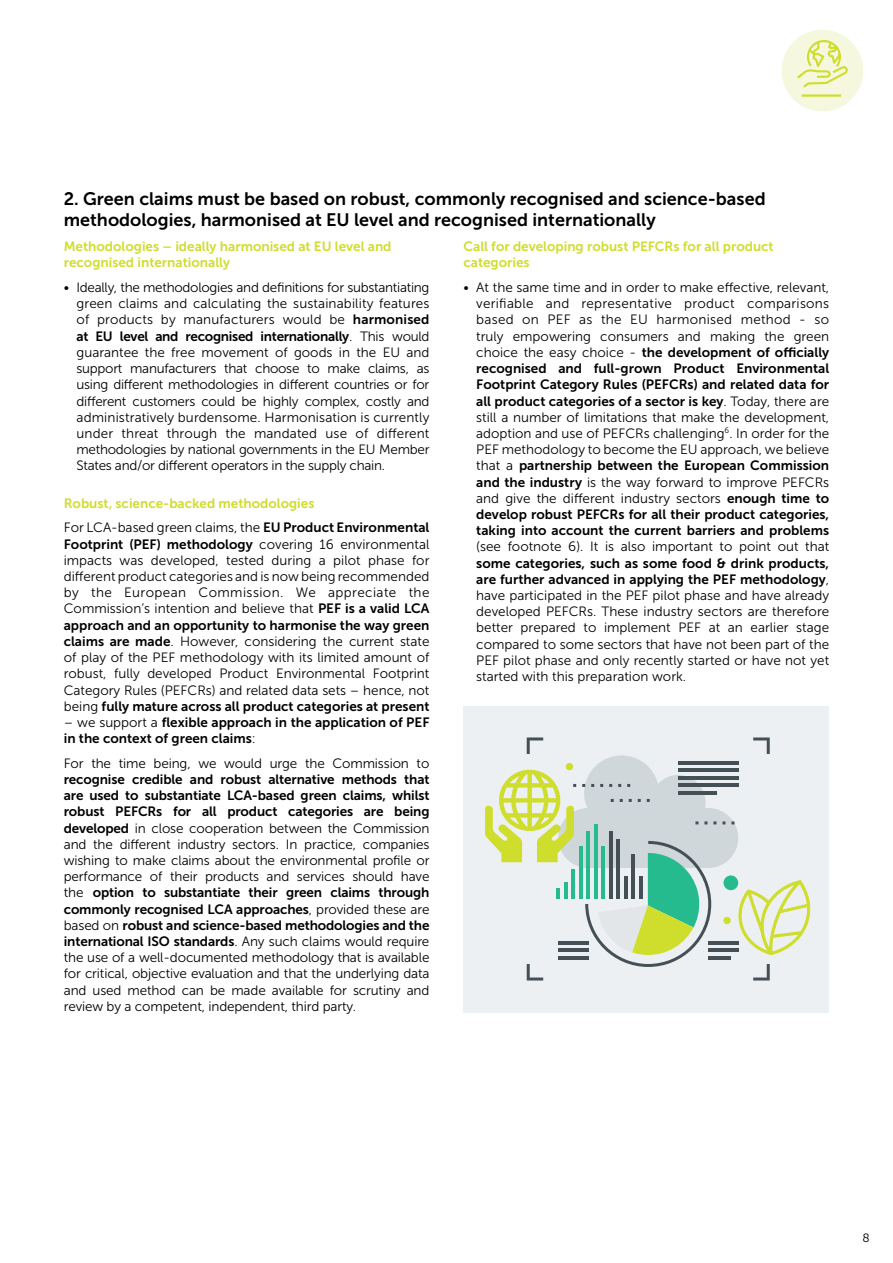
<style>
.page{position:relative;width:893px;height:1263px;background:#fff}
.page>*{position:absolute;margin:0;border:0;box-sizing:border-box;transform-origin:0 0}
.t1{font:18px/21.6px "Museo Sans 700";color:#000}
.t2{font:13.5px/16.2px "Museo Sans 300";color:#000;text-align:justify}
.t3{font:13.5px/16.2px "Museo Sans 700";color:#000}
.t4{font:13.5px/16.2px "Museo Sans 700";color:#cfdd2c}
.t5{font:13.5px "Museo Sans 700";letter-spacing:-.02em;color:#000}
.t6{font:12px "Museo Sans 300";color:#000}
.s1{font-family:"Museo Sans 700"}
.s2{font-family:"Museo Sans 300"}
</style>
<div class="page">
<div style="left:782px;top:30px;width:81px;height:81px;background:#f5f8df;border-radius:50%"></div>
<hr style="left:802px;top:94px;width:39px;height:3px;background:#cfdd2c">
<svg style="left:797px;top:40px;width:51px;height:48px"></svg>
<div style="left:463px;top:706px;width:366px;height:306px;background:#edf0f2"></div>
<svg style="left:485px;top:737px;width:326px;height:243px"></svg>
<h1 class="t1" style="left:64px;top:188px;width:703px">2. Green claims must be based on robust, commonly recognised and science-based methodologies, harmonised at EU level and recognised internationally</h1>
<p class="t4" style="left:64px;top:238px;width:329px">Methodologies – ideally harmonised at EU level and recognised internationally</p>
<p class="t2" style="left:77px;top:279px;width:354px;text-indent:-13px">• Ideally, the methodologies and definitions for substantiating green claims and calculating the sustainability features of products by manufacturers would be <span class="s1">harmonised</span></p>
<p class="t5" style="left:77px;top:328px;width:354px">at EU level and recognised internationally<span class="s2">. This would</span></p>
<p class="t2" style="left:77px;top:344px;width:354px">guarantee the free movement of goods in the EU and support manufacturers that choose to make claims, as using different methodologies in different countries or for different customers could be highly complex, costly and administratively burdensome. Harmonisation is currently under threat through the mandated use of different methodologies by national governments in the EU Member States and/or different operators in the supply chain.</p>
<p class="t4" style="left:64px;top:495px;width:252px">Robust, science-backed methodologies</p>
<p class="t2" style="left:64px;top:520px;width:367px">For LCA-based green claims, the <span class="s1">EU Product Environmental</span></p>
<p class="t3" style="left:64px;top:536px;width:367px">Footprint (PEF) methodology <span class="s2">covering 16 environmental</span></p>
<p class="t2" style="left:64px;top:552px;width:367px">impacts was developed, tested during a pilot phase for different product categories and is now being recommended by the European Commission. We appreciate the Commission’s intention and believe that <span class="s1">PEF is a valid LCA</span></p>
<p class="t3" style="left:64px;top:617px;width:367px">approach and an opportunity to harmonise the way green</p>
<p class="t2" style="left:64px;top:633px;width:367px"><span class="s1">claims are made</span>. However, considering the current state of play of the PEF methodology with its limited amount of robust, fully developed Product Environmental Footprint Category Rules (PEFCRs) and related data sets – hence, not</p>
<p class="t3" style="left:64px;top:698px;width:367px"><span class="s2">being</span> fully mature across all product categories at present</p>
<p class="t3" style="left:64px;top:714px;width:367px"><span class="s2">– we support a</span> flexible approach in the application of PEF in the context of green claims<span class="s2">:</span></p>
<p class="t2" style="left:64px;top:755px;width:367px">For the time being, we would urge the Commission to</p>
<p class="t3" style="left:64px;top:771px;width:367px;text-align:justify">recognise credible and robust alternative methods that are used to substantiate LCA-based green claims, whilst robust PEFCRs for all product categories are being</p>
<p class="t2" style="left:64px;top:820px;width:367px"><span class="s1">developed</span> in close cooperation between the Commission and the different industry sectors. In practice, companies wishing to make claims about the environmental profile or performance of their products and services should have</p>
<p class="t3" style="left:64px;top:885px;width:367px;text-align:justify"><span class="s2">the</span> option to substantiate their green claims through commonly recognised LCA approaches<span class="s2">, provided these are based on</span> robust and science-based methodologies and the</p>
<p class="t2" style="left:64px;top:933px;width:367px"><span class="s1">international ISO standards</span>. Any such claims would require the use of a well-documented methodology that is available for critical, objective evaluation and that the underlying data and used method can be made available for scrutiny and review by a competent, independent, third party.</p>
<p class="t4" style="left:463px;top:238px;width:312px">Call for developing robust PEFCRs for all product categories</p>
<p class="t2" style="left:476px;top:279px;width:354px;text-indent:-13px">• At the same time and in order to make effective, relevant, verifiable and representative product comparisons based on PEF as the EU harmonised method - so truly empowering consumers and making the green</p>
<p class="t3" style="left:476px;top:344px;width:354px;text-align:justify"><span class="s2">choice the easy choice -</span> the development of officially recognised and full-grown Product Environmental Footprint Category Rules (PEFCRs) and related data for all product categories of a sector is key<span class="s2">. Today, there are</span></p>
<p class="t2" style="left:476px;top:409px;width:354px">still a number of limitations that make the development, adoption and use of PEFCRs challenging<sup>6</sup>. In order for the PEF methodology to become the EU approach, we believe</p>
<p class="t3" style="left:476px;top:457px;width:354px"><span class="s2">that a</span> partnership between the European Commission</p>
<p class="t2" style="left:476px;top:474px;width:354px"><span class="s1">and the industry</span> is the way forward to improve PEFCRs and give the different industry sectors <span class="s1">enough time to</span></p>
<p class="t3" style="left:476px;top:506px;width:354px">develop robust PEFCRs for all their product categories, taking into account the current barriers and problems</p>
<p class="t2" style="left:476px;top:539px;width:354px">(see footnote 6). It is also important to point out that</p>
<p class="t3" style="left:476px;top:555px;width:354px">some categories, such as some food &amp; drink products, are further advanced in applying the PEF methodology<span class="s2">,</span></p>
<p class="t2" style="left:476px;top:587px;width:354px">have participated in the PEF pilot phase and have already developed PEFCRs. These industry sectors are therefore better prepared to implement PEF at an earlier stage compared to some sectors that have not been part of the PEF pilot phase and only recently started or have not yet started with this preparation work.</p>
<p class="t6" style="left:862px;top:1231px;width:9px">8</p>
</div>
